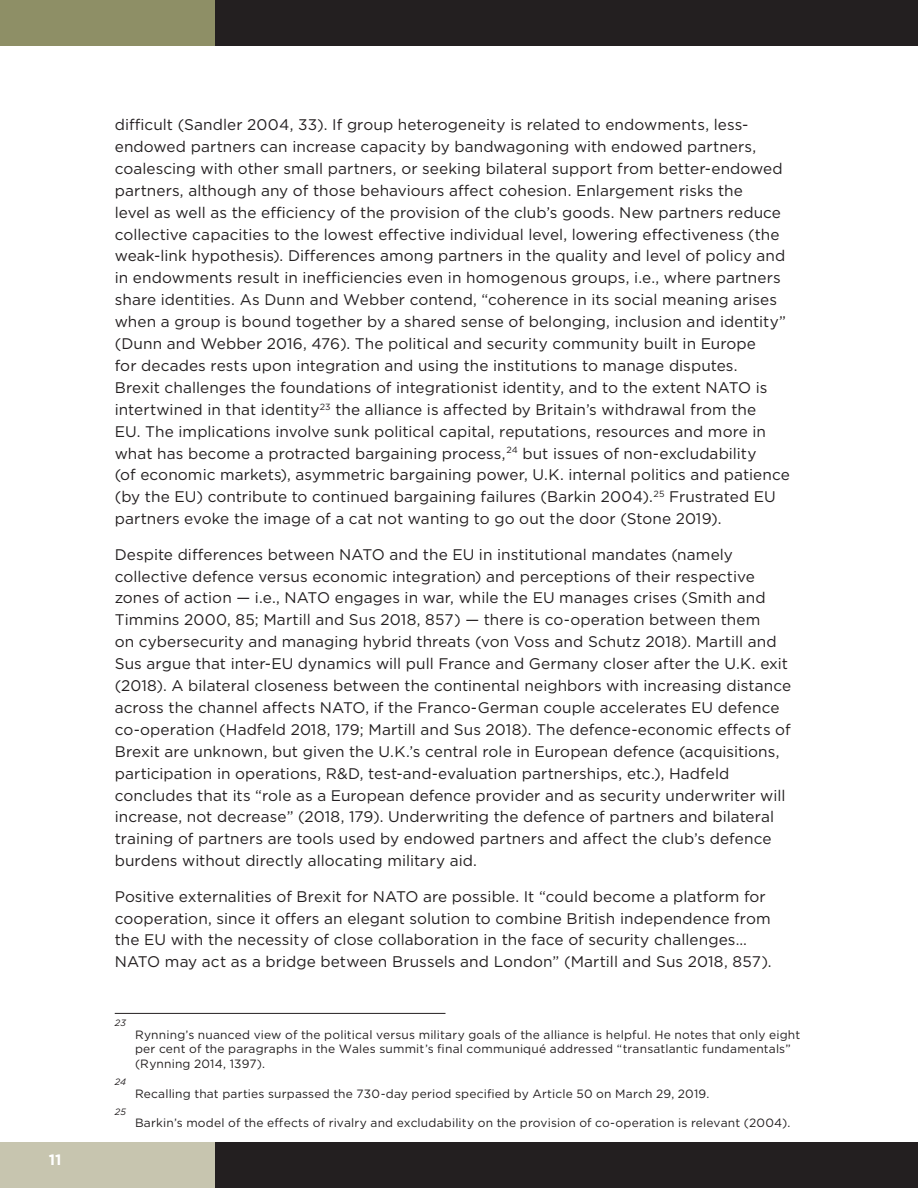
<style>
.page{position:relative;width:918px;height:1188px;background:#fff}
.page>*{position:absolute;margin:0;border:0;box-sizing:border-box;transform-origin:0 0}
.Body{font:15.3px/21.9px "Gotham";letter-spacing:.005em;color:#231f20}
.t1{font:700 15px "Gotham";color:#fff}
.Footnote{font:12px/14.4px "Gotham";letter-spacing:.015em;color:#231f20}
.Footnote-2{font:italic 9.15px "Gotham";color:#231f20}
</style>
<div class="page">
<div style="left:0;top:1143px;width:215px;height:45px;background:#c7c5af"></div>
<div style="left:0;top:0;width:215px;height:45px;background:#8e8f66"></div>
<div style="left:215px;top:1143px;width:703px;height:45px;background:#231f20"></div>
<div style="left:215px;top:0;width:703px;height:45px;background:#231f20"></div>
<hr style="left:115px;top:1013px;width:331px;height:1px;background:#231f20">
<p class="t1" style="left:49px;top:1150px;width:14px">11</p>
<p class="Body" style="left:115px;top:113px;width:677px">difficult (Sandler 2004, 33). If group heterogeneity is related to endowments, less&shy;endowed partners can increase capacity by bandwagoning with endowed partners, coalescing with other small partners, or seeking bilateral support from better-endowed partners, although any of those behaviours affect cohesion. Enlargement risks the<br>level as well as the efficiency of the provision of the club’s goods. New partners reduce collective capacities to the lowest effective individual level, lowering effectiveness (the weak-link hypothesis). Differences among partners in the quality and level of policy and in endowments result in inefficiencies even in homogenous groups, i.e., where partners share identities. As Dunn and Webber contend, “coherence in its social meaning arises when a group is bound together by a shared sense of belonging, inclusion and identity” (Dunn and Webber 2016, 476). The political and security community built in Europe<br>for decades rests upon integration and using the institutions to manage disputes.<br>Brexit challenges the foundations of integrationist identity, and to the extent NATO is intertwined in that identity<sup>23</sup> the alliance is affected by Britain’s withdrawal from the<br>EU. The implications involve sunk political capital, reputations, resources and more in what has become a protracted bargaining process,<sup>24</sup> but issues of non-excludability<br>(of economic markets), asymmetric bargaining power, U.K. internal politics and patience (by the EU) contribute to continued bargaining failures (Barkin 2004).<sup>25</sup> Frustrated EU partners evoke the image of a cat not wanting to go out the door (Stone 2019).</p>
<p class="Body" style="left:115px;top:543px;width:678px">Despite differences between NATO and the EU in institutional mandates (namely collective defence versus economic integration) and perceptions of their respective zones of action — i.e., NATO engages in war, while the EU manages crises (Smith and Timmins 2000, 85; Martill and Sus 2018, 857) — there is co-operation between them<br>on cybersecurity and managing hybrid threats (von Voss and Schutz 2018). Martill and Sus argue that inter-EU dynamics will pull France and Germany closer after the U.K. exit (2018). A bilateral closeness between the continental neighbors with increasing distance across the channel affects NATO, if the Franco-German couple accelerates EU defence co-operation (Hadfeld 2018, 179; Martill and Sus 2018). The defence-economic effects of Brexit are unknown, but given the U.K.’s central role in European defence (acquisitions, participation in operations, R&amp;D, test-and-evaluation partnerships, etc.), Hadfeld concludes that its “role as a European defence provider and as security underwriter will increase, not decrease” (2018, 179). Underwriting the defence of partners and bilateral training of partners are tools used by endowed partners and affect the club’s defence burdens without directly allocating military aid.</p>
<p class="Body" style="left:115px;top:885px;width:658px">Positive externalities of Brexit for NATO are possible. It “could become a platform for cooperation, since it offers an elegant solution to combine British independence from the EU with the necessity of close collaboration in the face of security challenges… NATO may act as a bridge between Brussels and London” (Martill and Sus 2018, 857).</p>
<p class="Footnote-2" style="left:115px;top:1017px;width:13px">23</p>
<p class="Footnote-2" style="left:115px;top:1076px;width:13px">24</p>
<p class="Footnote-2" style="left:115px;top:1105px;width:13px">25</p>
<p class="Footnote" style="left:135px;top:1027px;width:667px">Rynning’s nuanced view of the political versus military goals of the alliance is helpful. He notes that only eight per cent of the paragraphs in the Wales summit’s final communiqué addressed “transatlantic fundamentals” (Rynning 2014, 1397).</p>
<p class="Footnote" style="left:135px;top:1086px;width:576px">Recalling that parties surpassed the 730-day period specified by Article 50 on March 29, 2019.</p>
<p class="Footnote" style="left:135px;top:1116px;width:657px">Barkin’s model of the effects of rivalry and excludability on the provision of co-operation is relevant (2004).</p>
</div>
